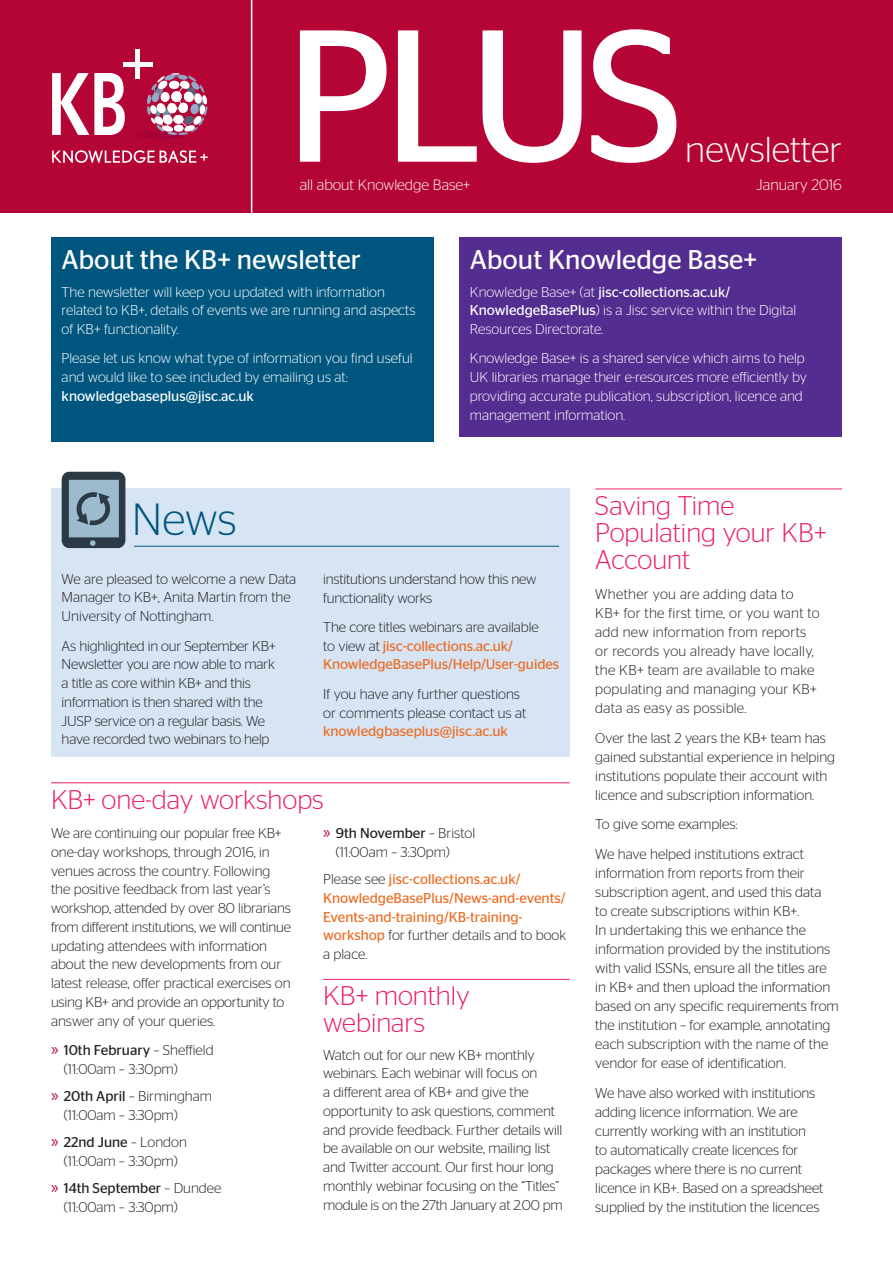
<style>
.page{position:relative;width:893px;height:1263px;background:#fff}
.page>*{position:absolute;margin:0;border:0;box-sizing:border-box;transform-origin:0 0}
.t1{font:187.5px "Stag Sans";color:#fff}
.t2{font:300 45px "Stag Sans";color:#00567e}
.t3{font:300 36px "Stag Sans";color:#fff}
.t4{font:300 27px/27.3px "Stag Sans";color:#ed1e60}
.t5{font:27px "Stag Sans";color:#fff}
.t6{font:300 15.15px "Stag Sans";color:#fff}
.t7{font:300 15px "Stag Sans";color:#fff}
.t8{font:300 14.25px/18.8px "Stag Sans";color:#231f20}
.t9{font:300 14.25px/18.8px "Stag Sans";color:#fff}
.t10{font:14.25px/18.8px "Stag Sans";color:#ed6c23}
.t11{font:300 14.25px/19px "Stag Sans";letter-spacing:.02em;color:#231f20}
.t12{font:14.25px "Stag Sans";color:#fff}
.s1{font-size:15.15px}
.s2{font-weight:400}
.s3{font-weight:300;color:#231f20}
.s4{font-family:"Myriad Pro";font-weight:400;font-size:18px;color:#b50536}
</style>
<div class="page">
<div style="left:51px;top:237px;width:383px;height:205px;background:#00567e"></div>
<div style="left:0;top:0;width:893px;height:213px;background:#b50536"></div>
<div style="left:136px;top:131px;width:49px;height:8px;background:#a70237;border-radius:50%"></div>
<svg style="left:52px;top:150px;width:156px;height:13px"></svg>
<svg style="left:52px;top:73px;width:73px;height:62px"></svg>
<div style="left:135px;top:50px;width:5px;height:29px;background:#fff"></div>
<div style="left:123px;top:62px;width:30px;height:5px;background:#fff"></div>
<svg style="left:147px;top:73px;width:60px;height:62px"></svg>
<hr style="left:251px;top:0;width:1px;height:213px;background:#fff">
<div style="left:459px;top:237px;width:383px;height:200px;background:#532d8f"></div>
<hr style="left:51px;top:782px;width:519px;height:1px;background:#ed1e60">
<hr style="left:323px;top:979px;width:247px;height:1px;background:#ed1e60">
<hr style="left:595px;top:489px;width:247px;height:1px;background:#ed1e60">
<div style="left:51px;top:489px;width:519px;height:268px;background:#d6e4f3"></div>
<hr style="left:134px;top:546px;width:425px;height:1px;background:#00567e">
<svg style="left:62px;top:472px;width:63px;height:76px;background:#667e8c"></svg>
<h1 class="t1" style="left:285px;top:-9px;width:399px">PLUS</h1>
<h3 class="t3" style="left:685px;top:129px;width:158px">newsletter</h3>
<p class="t7" style="left:300px;top:176px;width:172px"><span class="s1">all about</span> Knowledge Base+</p>
<p class="t6" style="left:757px;top:176px;width:87px">January 2016</p>
<h3 class="t5" style="left:62px;top:245px;width:301px">About the KB+ newsletter</h3>
<p class="t9" style="left:62px;top:282px;width:356px">The newsletter will keep you updated with information related to KB+, details of events we are running and aspects of KB+ functionality.</p>
<p class="t9" style="left:62px;top:349px;width:352px">Please let us know what type of information you find useful and would like to see included by emailing us at:</p>
<p class="t12" style="left:62px;top:388px;width:194px">knowledgebaseplus@jisc.ac.uk</p>
<h3 class="t5" style="left:470px;top:245px;width:289px">About Knowledge Base+</h3>
<p class="t9" style="left:470px;top:282px;width:328px">Knowledge Base+ (at <span class="s2">jisc-collections.ac.uk/<br>KnowledgeBasePlus</span>) is a Jisc service within the Digital<br>Resources Directorate.</p>
<p class="t9" style="left:470px;top:349px;width:339px">Knowledge Base+ is a shared service which aims to help UK libraries manage their e-resources more efficiently by providing accurate publication, subscription, licence and management information.</p>
<h2 class="t2" style="left:132px;top:495px;width:106px">News</h2>
<p class="t8" style="left:62px;top:569px;width:236px">We are pleased to welcome a new Data<br>Manager to KB+, Anita Martin from the<br>University of Nottingham.</p>
<p class="t8" style="left:62px;top:636px;width:216px">As highlighted in our September KB+ Newsletter you are now able to mark a title as core within KB+ and this information is then shared with the JUSP service on a regular basis. We have recorded two webinars to help</p>
<p class="t8" style="left:323px;top:569px;width:215px">institutions understand how this new functionality works</p>
<p class="t10" style="left:323px;top:617px;width:238px"><span class="s3">The core titles webinars are available<br>to view at</span> jisc-collections.ac.uk/<br>KnowledgeBasePlus/Help/User-guides</p>
<p class="t8" style="left:323px;top:684px;width:205px">If you have any further questions or comments please contact us at</p>
<p class="t10" style="left:323px;top:722px;width:186px">knowledgbaseplus@jisc.ac.uk</p>
<h3 class="t4" style="left:51px;top:785px;width:274px">KB+ one-day workshops</h3>
<p class="t8" style="left:51px;top:823px;width:241px">We are continuing our popular free KB+ one-day workshops, through 2016, in venues across the country. Following the positive feedback from last year’s workshop, attended by over 80 librarians from different institutions, we will continue updating attendees with information about the new developments from our latest release, offer practical exercises on using KB+ and provide an opportunity to answer any of your queries.</p>
<p class="t8" style="left:64px;top:1040px;width:151px;text-indent:-13px"><span class="s4">»</span> <span class="s2">10th February</span> – Sheffield (11:00am – 3:30pm)</p>
<p class="t8" style="left:64px;top:1086px;width:150px;text-indent:-13px"><span class="s4">»</span> <span class="s2">20th April</span> – Birmingham (11:00am – 3:30pm)</p>
<p class="t8" style="left:51px;top:1132px;width:137px;text-align:center"><span class="s4">»</span> <span class="s2">22nd June</span> – London (11:00am – 3:30pm)</p>
<p class="t8" style="left:64px;top:1178px;width:159px;text-indent:-13px"><span class="s4">»</span> <span class="s2">14th September</span> – Dundee (11:00am – 3:30pm)</p>
<p class="t8" style="left:336px;top:823px;width:141px;text-indent:-13px"><span class="s4">»</span> <span class="s2">9th November</span> – Bristol (11:00am – 3:30pm)</p>
<p class="t10" style="left:323px;top:870px;width:245px"><span class="s3">Please see</span> jisc-collections.ac.uk/<br>KnowledgeBasePlus/News-and-events/<br>Events-and-training/KB-training&shy;workshop <span class="s3">for further details and to book a place.</span></p>
<h3 class="t4" style="left:323px;top:982px;width:148px">KB+ monthly webinars</h3>
<p class="t8" style="left:323px;top:1045px;width:241px">Watch out for our new KB+ monthly webinars. Each webinar will focus on<br>a different area of KB+ and give the opportunity to ask questions, comment and provide feedback. Further details will be available on our website, mailing list and Twitter account. Our first hour long monthly webinar focusing on the “Titles” module is on the 27th January at 2.00 pm</p>
<h3 class="t4" style="left:595px;top:491px;width:233px">Saving Time<br>Populating your KB+<br>Account</h3>
<p class="t11" style="left:595px;top:584px;width:226px">Whether you are adding data to<br>KB+ for the first time, or you want to add new information from reports or records you already have locally, the KB+ team are available to make populating and managing your KB+ data as easy as possible.</p>
<p class="t8" style="left:595px;top:728px;width:241px">Over the last 2 years the KB+ team has gained substantial experience in helping institutions populate their account with licence and subscription information.</p>
<p class="t8" style="left:595px;top:809px;width:210px;line-height:29.7px">To give some examples:<br>We have helped institutions extract</p>
<p class="t8" style="left:595px;top:863px;width:245px">information from reports from their subscription agent, and used this data<br>to create subscriptions within KB+.<br>In undertaking this we enhance the information provided by the institutions with valid ISSNs, ensure all the titles are in KB+ and then upload the information based on any specific requirements from the institution – for example, annotating each subscription with the name of the vendor for ease of identification.</p>
<p class="t8" style="left:595px;top:1083px;width:230px">We have also worked with institutions adding licence information. We are currently working with an institution<br>to automatically create licences for packages where there is no current licence in KB+. Based on a spreadsheet supplied by the institution the licences</p>
</div>
